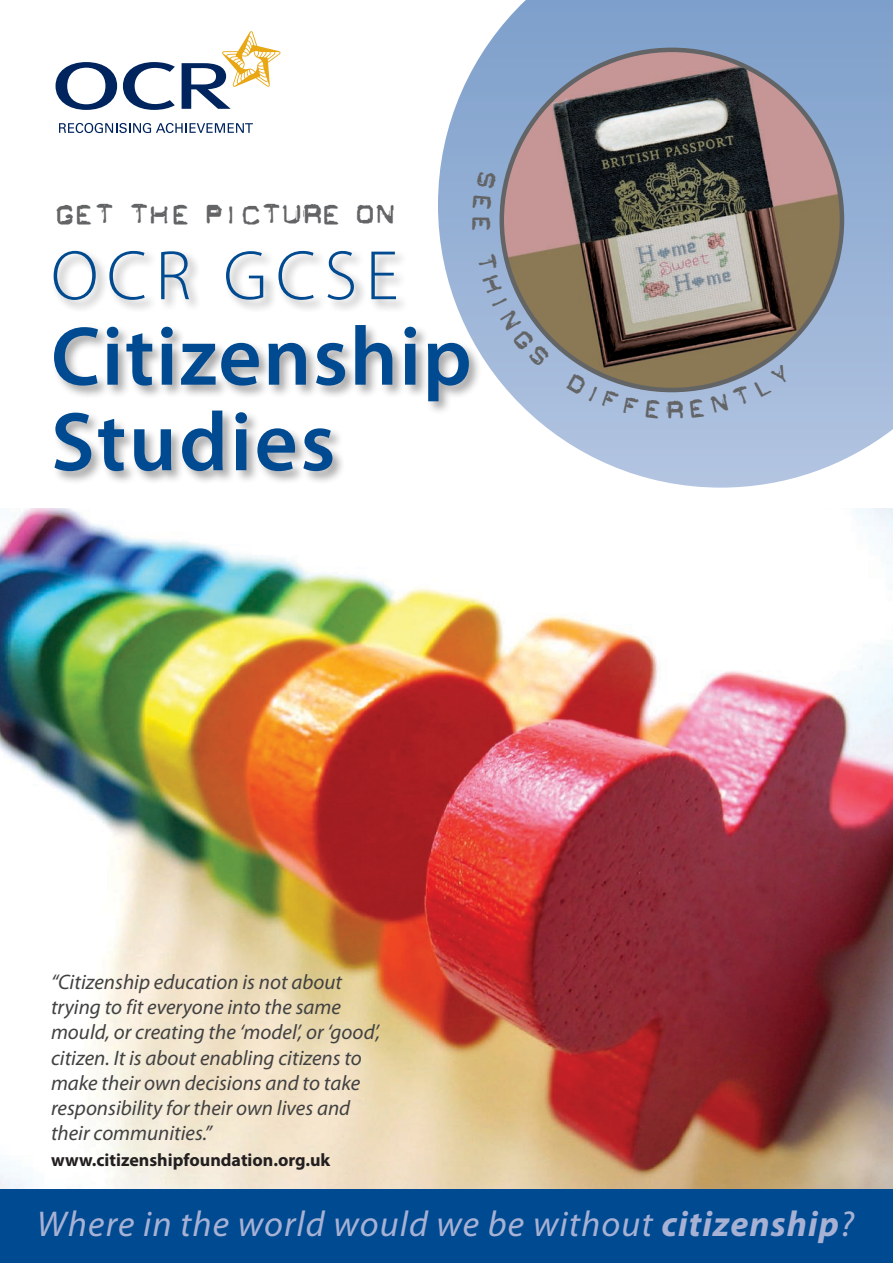
<style>
.page{position:relative;width:893px;height:1263px;background:#fff}
.page>*{position:absolute;margin:0;border:0;box-sizing:border-box;transform-origin:0 0}
.t1{font:600 84px/85.5px "Myriad Pro";letter-spacing:.02em;color:#004a91}
.t2{font:300 70.5px "Myriad Pro";letter-spacing:.12em;color:#004a91}
.t3{font:italic 36px "Myriad Pro";letter-spacing:.03em;color:#a7b1d4}
.t4{font:33px "GF Ordner Inverted";letter-spacing:-.1em;color:#636466}
.t5{font:italic 21px/25.2px "Myriad Pro";color:#414142}
.t6{font:700 18px "Myriad Pro";color:#231f20}
.s1{font-weight:700}
</style>
<div class="page">
<svg style="left:438px;top:0;width:455px;height:488px"></svg>
<img style="left:0;top:509px;width:893px;height:680px">
<svg style="left:56px;top:62px;width:61px;height:48px"></svg>
<svg style="left:182px;top:31px;width:99px;height:78px"></svg>
<svg style="left:59px;top:123px;width:194px;height:10px"></svg>
<svg style="left:123px;top:62px;width:52px;height:48px"></svg>
<img style="left:502px;top:50px;width:340px;height:340px;border-radius:170px">
<div style="left:51px;top:249px;width:431px;height:236px;background:#231f20;opacity:.4"></div>
<div style="left:0;top:1189px;width:893px;height:74px;background:#004a91"></div>
<svg style="left:476px;top:171px;width:21px;height:18px"></svg>
<svg style="left:473px;top:195px;width:19px;height:15px"></svg>
<svg style="left:472px;top:218px;width:18px;height:13px"></svg>
<svg style="left:477px;top:253px;width:74px;height:114px;background:#98a3b1"></svg>
<svg style="left:566px;top:373px;width:73px;height:42px;background:#a1b2ca"></svg>
<svg style="left:646px;top:400px;width:14px;height:19px"></svg>
<svg style="left:667px;top:400px;width:16px;height:18px"></svg>
<svg style="left:690px;top:399px;width:14px;height:19px"></svg>
<svg style="left:710px;top:365px;width:81px;height:49px;background:#a0aec4"></svg>
<h3 class="t4" style="left:51px;top:198px;width:346px">GET THE PICTURE ON</h3>
<h2 class="t2" style="left:51px;top:237px;width:349px">OCR GCSE</h2>
<h1 class="t1" style="left:51px;top:312px;width:422px">Citizenship<br>Studies</h1>
<p class="t5" style="left:51px;top:969px;width:331px">“Citizenship education is not about trying to fit everyone into the same mould, or creating the ‘model’, or ‘good’, citizen. It is about enabling citizens to make their own decisions and to take responsibility for their own lives and their communities.”</p>
<p class="t6" style="left:51px;top:1148px;width:281px">www.citizenshipfoundation.org.uk</p>
<h3 class="t3" style="left:37px;top:1202px;width:819px">Where in the world would we be without <span class="s1">citizenship</span>?</h3>
</div>
